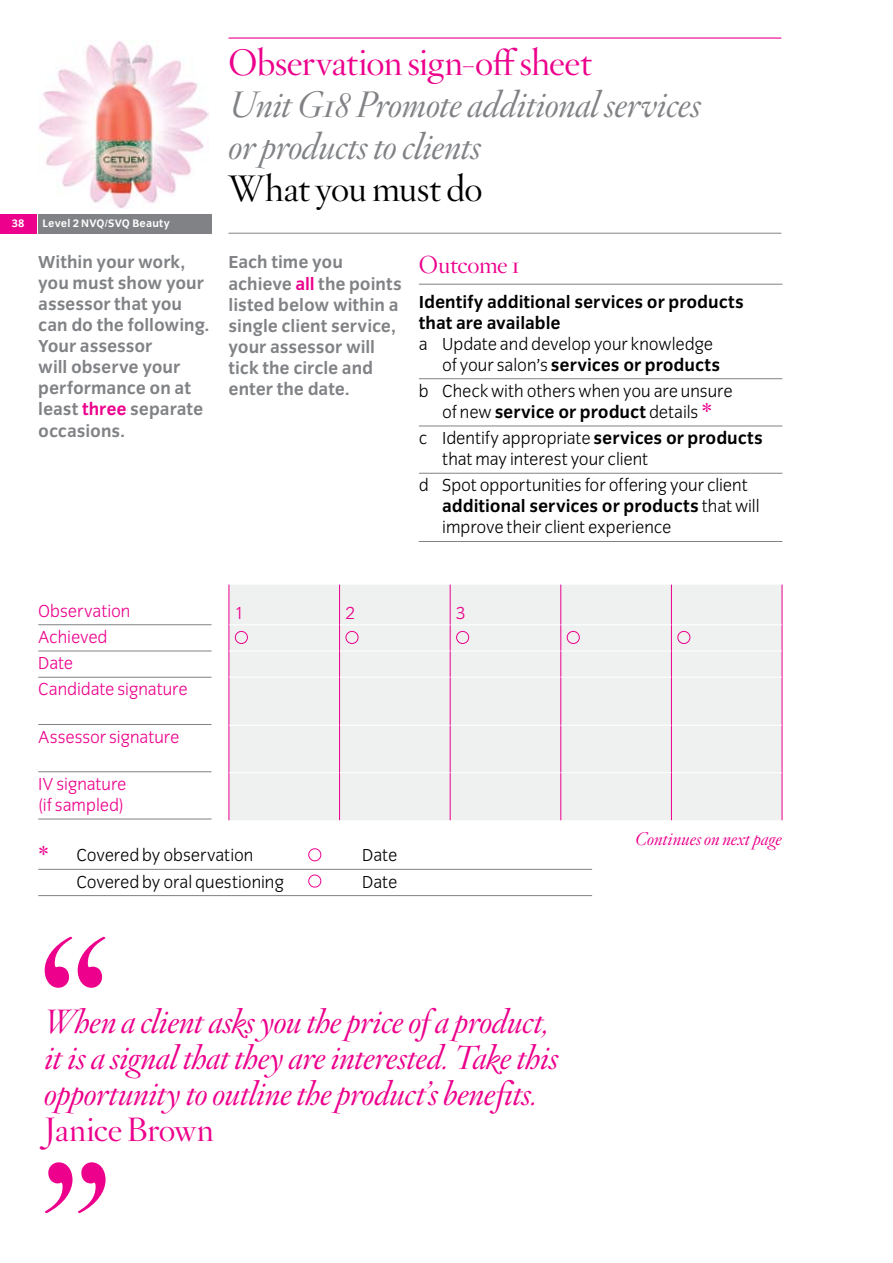
<style>
.page{position:relative;width:893px;height:1263px;background:#fff}
.page>*{position:absolute;margin:0;border:0;box-sizing:border-box;transform-origin:0 0}
.t1{font:216px/223.5px "Hoefler Titling HTF Lt Roman";color:#ec008c}
.t2{font:italic 36px/42px "Hoefler Titling HTF Lt";letter-spacing:-.015em;color:#808285}
.t3{font:36px "Hoefler Titling HTF Lt Roman";letter-spacing:-.015em;color:#ec008c}
.t4{font:36px "Hoefler Titling HTF Lt Roman";letter-spacing:-.015em;color:#000}
.t5{font:italic 33px/36px "Hoefler Titling HTF Lt";letter-spacing:-.015em;color:#ec008c}
.t6{font:33px "Hoefler Titling HTF Lt Roman";letter-spacing:-.02em;color:#ec008c}
.t7{font:24px "Hoefler Titling HTF Lt Roman";letter-spacing:-.02em;color:#ec008c}
.t8{font:300 18px/21px "Congress Sans";letter-spacing:-.005em;color:#000}
.t9{font:700 18px/21px "Congress Sans";letter-spacing:-.005em;color:#808285}
.t10{font:300 18px/26.2px "Congress Sans";letter-spacing:-.005em;color:#ec008c}
.t11{font:700 18px/21px "Congress Sans";color:#000}
.t12{font:italic 18px "Hoefler Titling HTF Lt";color:#ec008c}
.t13{font:700 11.25px "Congress Sans";letter-spacing:.02em;color:#fff}
.s1{color:#ec008c}
.s2{font-weight:700}
.s3{font-family:"Hoefler Titling HTF Lt Roman";font-weight:400;font-size:37.5px;color:#ec008c}
</style>
<div class="page">
<div style="left:38px;top:215px;width:174px;height:19px;background:#808285"></div>
<div style="left:0;top:215px;width:36px;height:19px;background:#ec008c"></div>
<img style="left:38px;top:41px;width:170px;height:168px">
<hr style="left:419px;top:284px;width:363px;height:1px;background:#808285">
<hr style="left:419px;top:378px;width:363px;height:1px;background:#808285">
<hr style="left:419px;top:426px;width:363px;height:1px;background:#808285">
<hr style="left:419px;top:473px;width:363px;height:1px;background:#808285">
<hr style="left:419px;top:541px;width:363px;height:1px;background:#808285">
<div style="left:230px;top:585px;width:552px;height:235px;background:#eff0f0"></div>
<hr style="left:229px;top:585px;width:1px;height:40px;background:#ec008c">
<hr style="left:339px;top:585px;width:1px;height:40px;background:#ec008c">
<hr style="left:450px;top:585px;width:1px;height:40px;background:#ec008c">
<hr style="left:560px;top:585px;width:1px;height:40px;background:#ec008c">
<hr style="left:671px;top:585px;width:1px;height:40px;background:#ec008c">
<hr style="left:782px;top:585px;width:1px;height:40px;background:#ec008c">
<svg style="left:229px;top:625px;width:1px;height:52px"></svg>
<svg style="left:339px;top:625px;width:1px;height:52px"></svg>
<svg style="left:450px;top:625px;width:1px;height:52px"></svg>
<svg style="left:560px;top:625px;width:1px;height:52px"></svg>
<svg style="left:671px;top:625px;width:1px;height:52px"></svg>
<svg style="left:782px;top:625px;width:1px;height:52px"></svg>
<hr style="left:229px;top:677px;width:1px;height:48px;background:#ec008c">
<hr style="left:339px;top:677px;width:1px;height:48px;background:#ec008c">
<hr style="left:450px;top:677px;width:1px;height:48px;background:#ec008c">
<hr style="left:560px;top:677px;width:1px;height:48px;background:#ec008c">
<hr style="left:671px;top:677px;width:1px;height:48px;background:#ec008c">
<hr style="left:782px;top:677px;width:1px;height:48px;background:#ec008c">
<hr style="left:229px;top:725px;width:1px;height:48px;background:#ec008c">
<hr style="left:339px;top:725px;width:1px;height:48px;background:#ec008c">
<hr style="left:450px;top:725px;width:1px;height:48px;background:#ec008c">
<hr style="left:560px;top:725px;width:1px;height:48px;background:#ec008c">
<hr style="left:671px;top:725px;width:1px;height:48px;background:#ec008c">
<hr style="left:782px;top:725px;width:1px;height:48px;background:#ec008c">
<hr style="left:229px;top:773px;width:1px;height:47px;background:#ec008c">
<hr style="left:339px;top:773px;width:1px;height:47px;background:#ec008c">
<hr style="left:450px;top:773px;width:1px;height:47px;background:#ec008c">
<hr style="left:560px;top:773px;width:1px;height:47px;background:#ec008c">
<hr style="left:671px;top:773px;width:1px;height:47px;background:#ec008c">
<hr style="left:782px;top:773px;width:1px;height:47px;background:#ec008c">
<hr style="left:229px;top:624px;width:110px;height:1px;background:#fff">
<hr style="left:340px;top:624px;width:110px;height:1px;background:#fff">
<hr style="left:451px;top:624px;width:109px;height:1px;background:#fff">
<hr style="left:561px;top:624px;width:110px;height:1px;background:#fff">
<hr style="left:672px;top:624px;width:110px;height:1px;background:#fff">
<hr style="left:229px;top:651px;width:110px;height:1px;background:#fff">
<hr style="left:340px;top:651px;width:110px;height:1px;background:#fff">
<hr style="left:451px;top:651px;width:109px;height:1px;background:#fff">
<hr style="left:561px;top:651px;width:110px;height:1px;background:#fff">
<hr style="left:672px;top:651px;width:110px;height:1px;background:#fff">
<hr style="left:229px;top:677px;width:110px;height:1px;background:#fff">
<hr style="left:340px;top:677px;width:110px;height:1px;background:#fff">
<hr style="left:451px;top:677px;width:109px;height:1px;background:#fff">
<hr style="left:561px;top:677px;width:110px;height:1px;background:#fff">
<hr style="left:672px;top:677px;width:110px;height:1px;background:#fff">
<hr style="left:229px;top:725px;width:110px;height:1px;background:#fff">
<hr style="left:340px;top:725px;width:110px;height:1px;background:#fff">
<hr style="left:451px;top:725px;width:109px;height:1px;background:#fff">
<hr style="left:561px;top:725px;width:110px;height:1px;background:#fff">
<hr style="left:672px;top:725px;width:110px;height:1px;background:#fff">
<hr style="left:229px;top:772px;width:110px;height:1px;background:#fff">
<hr style="left:340px;top:772px;width:110px;height:1px;background:#fff">
<hr style="left:451px;top:772px;width:109px;height:1px;background:#fff">
<hr style="left:561px;top:772px;width:110px;height:1px;background:#fff">
<hr style="left:672px;top:772px;width:110px;height:1px;background:#fff">
<div style="left:235px;top:631px;width:13px;height:13px;border:1px solid #ec008c;border-radius:50%"></div>
<div style="left:345px;top:631px;width:13px;height:13px;border:1px solid #ec008c;border-radius:50%"></div>
<div style="left:456px;top:631px;width:13px;height:13px;border:1px solid #ec008c;border-radius:50%"></div>
<div style="left:567px;top:631px;width:13px;height:13px;border:1px solid #ec008c;border-radius:50%"></div>
<div style="left:677px;top:631px;width:13px;height:13px;border:1px solid #ec008c;border-radius:50%"></div>
<hr style="left:38px;top:624px;width:174px;height:1px;background:#808285">
<hr style="left:38px;top:651px;width:174px;height:1px;background:#808285">
<hr style="left:38px;top:677px;width:174px;height:1px;background:#808285">
<hr style="left:38px;top:724px;width:174px;height:1px;background:#808285">
<hr style="left:38px;top:771px;width:174px;height:1px;background:#808285">
<hr style="left:38px;top:819px;width:174px;height:1px;background:#808285">
<hr style="left:38px;top:869px;width:554px;height:1px;background:#808285">
<hr style="left:38px;top:895px;width:554px;height:1px;background:#808285">
<div style="left:308px;top:848px;width:13px;height:13px;border:1px solid #ec008c;border-radius:50%"></div>
<div style="left:308px;top:874px;width:13px;height:13px;border:1px solid #ec008c;border-radius:50%"></div>
<hr style="left:229px;top:37px;width:552px;height:2px;background:#ec008c">
<hr style="left:229px;top:233px;width:552px;height:1px;background:#808285">
<h2 class="t3" style="left:229px;top:39px;width:365px">Observation sign-oΩ sheet</h2>
<h2 class="t2" style="left:229px;top:85px;width:474px">Unit G18 Promote additional services or products to clients</h2>
<h2 class="t4" style="left:229px;top:165px;width:255px">What you must do</h2>
<p class="t13" style="left:12px;top:217px;width:14px">38</p>
<p class="t13" style="left:43px;top:217px;width:129px">Level 2 NVQ/SVQ Beauty</p>
<p class="t9" style="left:38px;top:252px;width:173px">Within your work, you must show your assessor that you can do the following.<br>Your assessor<br>will observe your performance on at least <span class="s1">three</span> separate occasions.</p>
<p class="t9" style="left:229px;top:252px;width:175px">Each time you achieve <span class="s1">all</span> the points listed below within a single client service, your assessor will tick the circle and enter the date.</p>
<h3 class="t7" style="left:419px;top:249px;width:103px">Outcome 1</h3>
<p class="t11" style="left:419px;top:291px;width:327px">Identify additional services or products that are available</p>
<p class="t8" style="left:442px;top:333px;width:280px;text-indent:-23px">a Update and develop your knowledge of your salon’s <span class="s2">services or products</span></p>
<p class="t8" style="left:419px;top:381px;width:315px;text-align:center">b Check with others when you are unsure of new <span class="s2">service or product</span> details <span class="s3">*</span></p>
<p class="t8" style="left:442px;top:428px;width:322px;text-indent:-23px">c Identify appropriate <span class="s2">services or products </span>that may interest your client</p>
<p class="t8" style="left:442px;top:475px;width:319px;text-indent:-23px">d Spot opportunities for offering your client <span class="s2">additional services or products</span> that will improve their client experience</p>
<p class="t10" style="left:38px;top:598px;width:151px">Observation<br>Achieved<br>Date<br>Candidate signature</p>
<p class="t10" style="left:38px;top:724px;width:143px">Assessor signature</p>
<p class="t10" style="left:38px;top:774px;width:90px;line-height:21px">IV signature (if sampled)</p>
<p class="t8" style="left:38px;top:845px;width:217px"><span class="s3">*</span> Covered by observation</p>
<p class="t8" style="left:362px;top:845px;width:36px">Date</p>
<p class="t8" style="left:77px;top:871px;width:209px">Covered by oral questioning</p>
<p class="t8" style="left:362px;top:871px;width:36px">Date</p>
<p class="t10" style="left:235px;top:600px;width:11px">1</p>
<p class="t10" style="left:345px;top:600px;width:11px">2</p>
<p class="t10" style="left:456px;top:600px;width:11px">3</p>
<h1 class="t1" style="left:32px;top:906px;width:88px">“ ”</h1>
<h3 class="t5" style="left:44px;top:1005px;width:516px">When a client asks you the price of a product, it is a signal that they are interested. Take this opportunity to outline the product’s benefits.</h3>
<h3 class="t6" style="left:44px;top:1108px;width:171px">Janice Brown</h3>
<p class="t12" style="left:635px;top:827px;width:148px">Continues on next page</p>
</div>
